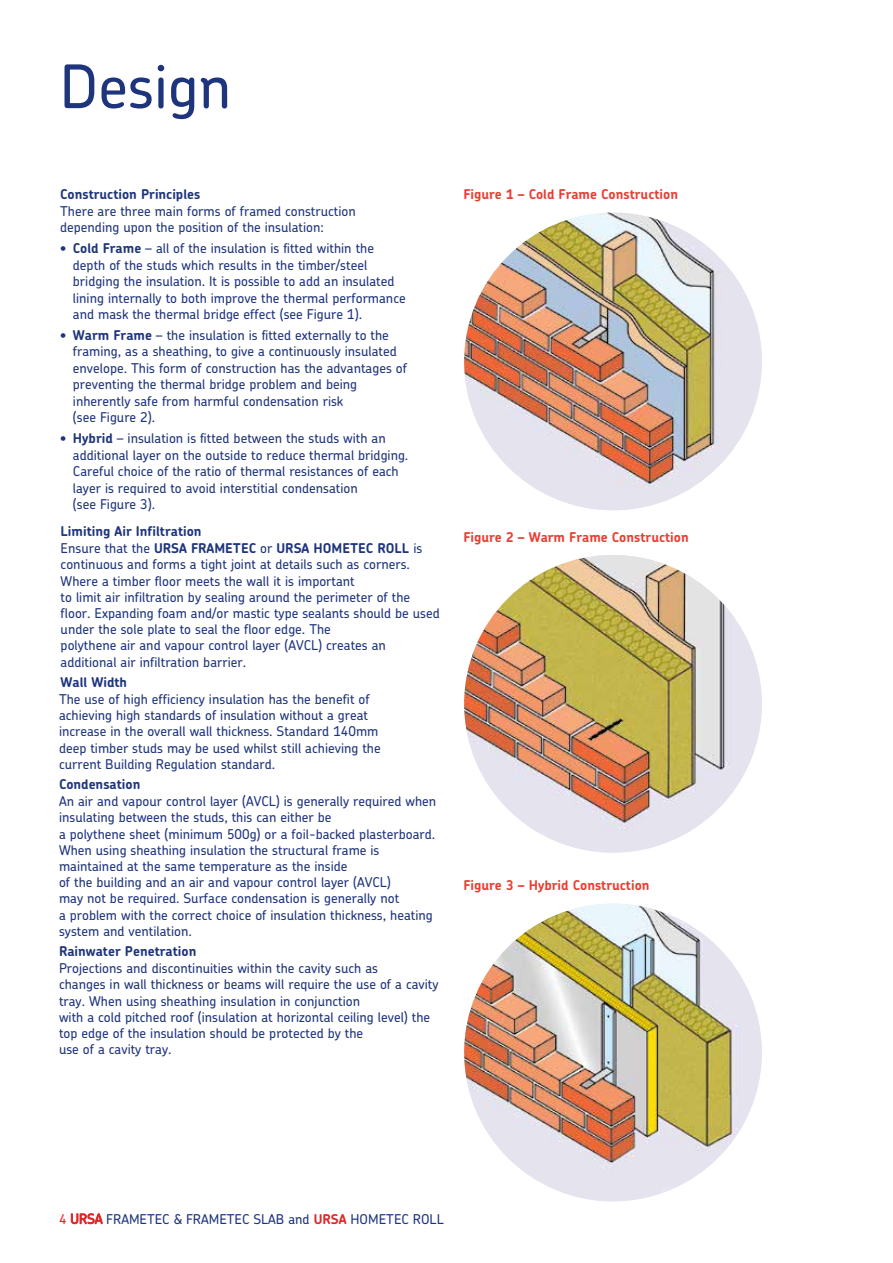
<style>
.page{position:relative;width:893px;height:1263px;background:#fff}
.page>*{position:absolute;margin:0;border:0;box-sizing:border-box;transform-origin:0 0}
.t1{font:500 60px "Chevin Pro";color:#1e347c}
.t2{font:500 13.5px/16.2px "Chevin Pro";color:#1e347c}
.t3{font:700 13.5px "Chevin Pro";color:#e83e33}
.t4{font:700 13.5px "Chevin Pro";color:#1e347c}
.t5{font:500 13.5px "Chevin Pro";color:#1d337c}
.s1{font-weight:700}
.s2{color:#df2727}
.s3{font-weight:700;color:#df2727}
</style>
<div class="page">
<img style="left:464px;top:213px;width:298px;height:297px;border-radius:149px">
<img style="left:464px;top:555px;width:298px;height:298px;border-radius:149px">
<img style="left:464px;top:904px;width:298px;height:297px;border-radius:149px">
<h1 class="t1" style="left:60px;top:46px;width:173px">Design</h1>
<p class="t4" style="left:60px;top:187px;width:142px">Construction Principles</p>
<p class="t2" style="left:60px;top:202px;width:297px">There are three main forms of framed construction depending upon the position of the insulation:</p>
<p class="t2" style="left:73px;top:240px;width:334px;text-indent:-13px">• <span class="s1">Cold Frame</span> – all of the insulation is fitted within the depth of the studs which results in the timber/steel bridging the insulation. It is possible to add an insulated lining internally to both improve the thermal performance and mask the thermal bridge effect (see Figure 1).</p>
<p class="t2" style="left:73px;top:326px;width:336px;text-indent:-13px">• <span class="s1">Warm Frame</span> – the insulation is fitted externally to the framing, as a sheathing, to give a continuously insulated envelope. This form of construction has the advantages of preventing the thermal bridge problem and being inherently safe from harmful condensation risk<br>(see Figure 2).</p>
<p class="t2" style="left:73px;top:430px;width:337px;text-indent:-13px">• <span class="s1">Hybrid</span> – insulation is fitted between the studs with an additional layer on the outside to reduce thermal bridging.<br>Careful choice of the ratio of thermal resistances of each layer is required to avoid interstitial condensation<br>(see Figure 3).</p>
<p class="t2" style="left:61px;top:523px;width:381px"><span class="s1">Limiting Air Infiltration<br></span>Ensure that the <span class="s1">URSA FRAMETEC</span> or <span class="s1">URSA HOMETEC ROLL</span> is continuous and forms a tight joint at details such as corners.<br>Where a timber floor meets the wall it is important<br>to limit air infiltration by sealing around the perimeter of the floor. Expanding foam and/or mastic type sealants should be used under the sole plate to seal the floor edge. The<br>polythene air and vapour control layer (AVCL) creates an additional air infiltration barrier.</p>
<p class="t4" style="left:61px;top:674px;width:68px">Wall Width</p>
<p class="t2" style="left:59px;top:691px;width:323px">The use of high efficiency insulation has the benefit of achieving high standards of insulation without a great increase in the overall wall thickness. Standard 140mm deep timber studs may be used whilst still achieving the current Building Regulation standard.</p>
<p class="t4" style="left:59px;top:777px;width:83px">Condensation</p>
<p class="t2" style="left:59px;top:793px;width:379px">An air and vapour control layer (AVCL) is generally required when insulating between the studs, this can either be<br>a polythene sheet (minimum 500g) or a foil-backed plasterboard.<br>When using sheathing insulation the structural frame is maintained at the same temperature as the inside<br>of the building and an air and vapour control layer (AVCL)<br>may not be required. Surface condensation is generally not<br>a problem with the correct choice of insulation thickness, heating system and ventilation.</p>
<p class="t4" style="left:59px;top:944px;width:139px">Rainwater Penetration</p>
<p class="t2" style="left:59px;top:960px;width:381px">Projections and discontinuities within the cavity such as<br>changes in wall thickness or beams will require the use of a cavity tray. When using sheathing insulation in conjunction<br>with a cold pitched roof (insulation at horizontal ceiling level) the top edge of the insulation should be protected by the<br>use of a cavity tray.</p>
<p class="t3" style="left:463px;top:187px;width:216px">Figure 1 – Cold Frame Construction</p>
<p class="t3" style="left:463px;top:529px;width:227px">Figure 2 – Warm Frame Construction</p>
<p class="t3" style="left:463px;top:878px;width:188px">Figure 3 – Hybrid Construction</p>
<p class="t5" style="left:59px;top:1210px;width:386px"><span class="s2">4 URSA</span> FRAMETEC &amp; FRAMETEC SLAB and <span class="s3">URSA</span> HOMETEC ROLL</p>
</div>
